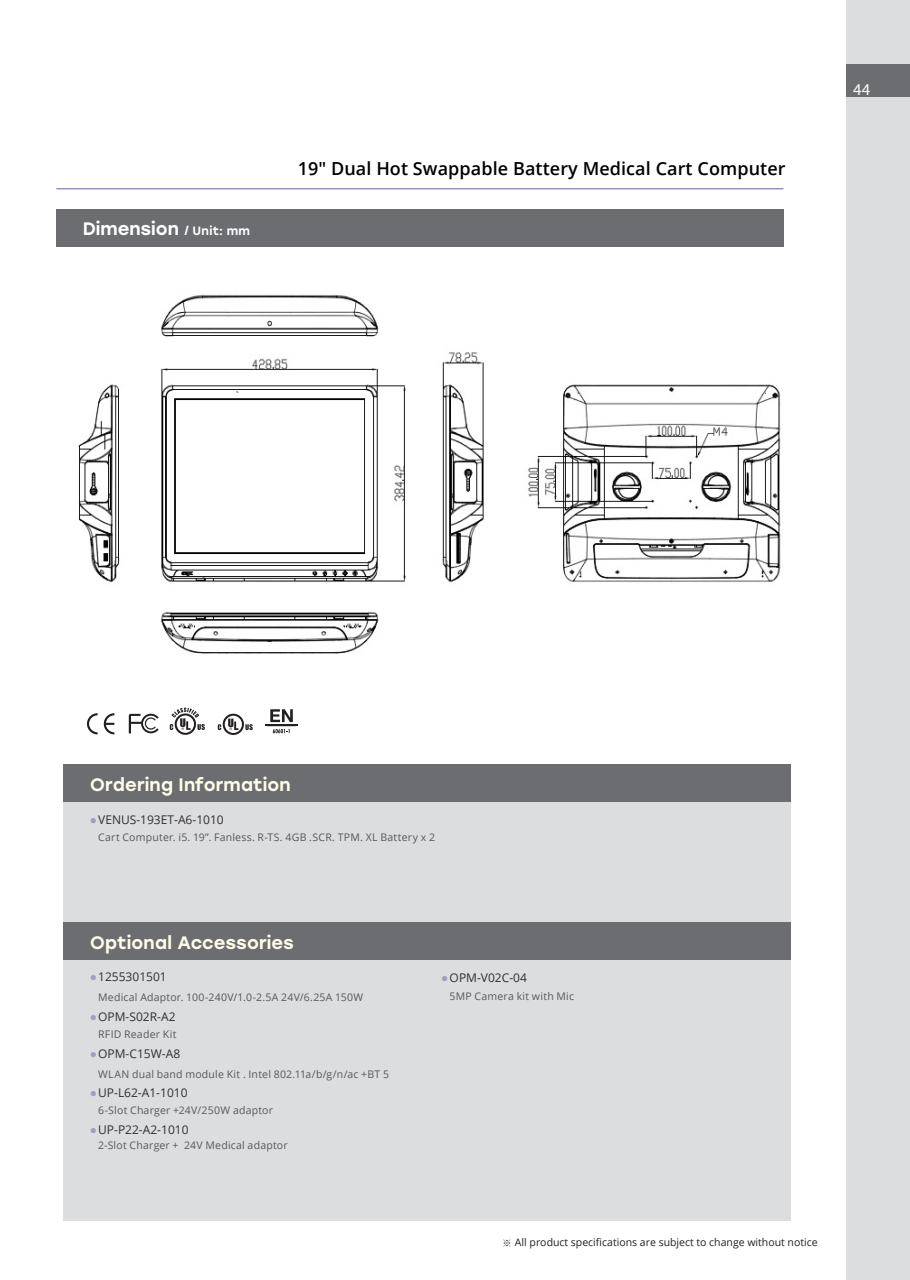
<style>
.page{position:relative;width:910px;height:1280px;background:#fff}
.page>*{position:absolute;margin:0;border:0;box-sizing:border-box;transform-origin:0 0}
.次標題{font:600 18px "Open Sans";letter-spacing:.005em;color:#000}
._01_title{font:500 18px "Stolzl";letter-spacing:.005em;color:#fffde9}
.t1{font:500 18px "Stolzl";color:#fff}
.t2{font:16.5px "Myriad Pro";color:#fff}
.t3{font:12px "Open Sans";color:#312f30}
.ordering_optional_content{font:10.5px "Open Sans";letter-spacing:.02em;color:#57585a}
.t4{font:10.5px "Open Sans";color:#231f20}
.s1{font-size:12px}
.s2{font-family:"Arial";color:#a49ac5}
.s3{font-family:"Adobe Ming Std";font-weight:300}
</style>
<div class="page">
<div style="left:846px;top:0;width:64px;height:1280px;background:#dcdddf"></div>
<div style="left:846px;top:64px;width:64px;height:33px;background:#6c6d70"></div>
<div style="left:56px;top:209px;width:727px;height:38px;background:#6c6d70"></div>
<hr style="left:56px;top:189px;width:727px;height:1px;background:#6e5aa6">
<img style="left:78px;top:294px;width:703px;height:360px">
<div style="left:64px;top:764px;width:727px;height:457px;background:#dcdddf"></div>
<div style="left:64px;top:764px;width:727px;height:38px;background:#6c6d70"></div>
<div style="left:64px;top:922px;width:727px;height:38px;background:#6c6d70"></div>
<svg style="left:87px;top:713px;width:11px;height:21px"></svg>
<svg style="left:104px;top:713px;width:10px;height:21px"></svg>
<svg style="left:129px;top:714px;width:30px;height:19px"></svg>
<svg style="left:170px;top:707px;width:35px;height:28px"></svg>
<svg style="left:267px;top:709px;width:29px;height:24px"></svg>
<hr style="left:265px;top:725px;width:33px;height:1px;background:#231f20">
<svg style="left:218px;top:714px;width:35px;height:21px"></svg>
<h1 class="t1" style="left:83px;top:216px;width:169px">Dimension <span class="s1">/ Unit: mm</span></h1>
<p class="次標題" style="left:298px;top:156px;width:489px">19" Dual Hot Swappable Battery Medical Cart Computer</p>
<h2 class="t2" style="left:853px;top:79px;width:18px">44</h2>
<p class="_01_title" style="left:90px;top:771px;width:202px">Ordering Information</p>
<p class="t3" style="left:90px;top:812px;width:136px"><span class="s2">●</span>VENUS-193ET-A6-1010</p>
<p class="ordering_optional_content" style="left:98px;top:830px;width:338px">Cart Computer. i5. 19”. Fanless. R-TS. 4GB .SCR. TPM. XL Battery x 2</p>
<p class="_01_title" style="left:90px;top:929px;width:205px">Optional Accessories</p>
<p class="t3" style="left:90px;top:969px;width:79px"><span class="s2">●</span>1255301501</p>
<p class="ordering_optional_content" style="left:98px;top:990px;width:267px">Medical Adaptor. 100-240V/1.0-2.5A 24V/6.25A 150W</p>
<p class="t3" style="left:90px;top:1008px;width:87px"><span class="s2">●</span>OPM-S02R-A2</p>
<p class="ordering_optional_content" style="left:98px;top:1027px;width:80px">RFID Reader Kit</p>
<p class="t3" style="left:90px;top:1045px;width:92px"><span class="s2">●</span>OPM-C15W-A8</p>
<p class="ordering_optional_content" style="left:98px;top:1067px;width:292px">WLAN dual band module Kit . Intel 802.11a/b/g/n/ac +BT 5</p>
<p class="t3" style="left:90px;top:1084px;width:99px"><span class="s2">●</span>UP-L62-A1-1010</p>
<p class="ordering_optional_content" style="left:98px;top:1103px;width:176px">6-Slot Charger +24V/250W adaptor</p>
<p class="t3" style="left:90px;top:1121px;width:100px"><span class="s2">●</span>UP-P22-A2-1010</p>
<p class="ordering_optional_content" style="left:98px;top:1138px;width:191px">2-Slot Charger + 24V Medical adaptor</p>
<p class="t3" style="left:441px;top:970px;width:87px"><span class="s2">●</span>OPM-V02C-04</p>
<p class="ordering_optional_content" style="left:450px;top:988px;width:126px">5MP Camera kit with Mic</p>
<p class="t4" style="left:502px;top:1235px;width:317px"><span class="s3">※</span> All product specifications are subject to change without notice</p>
</div>
